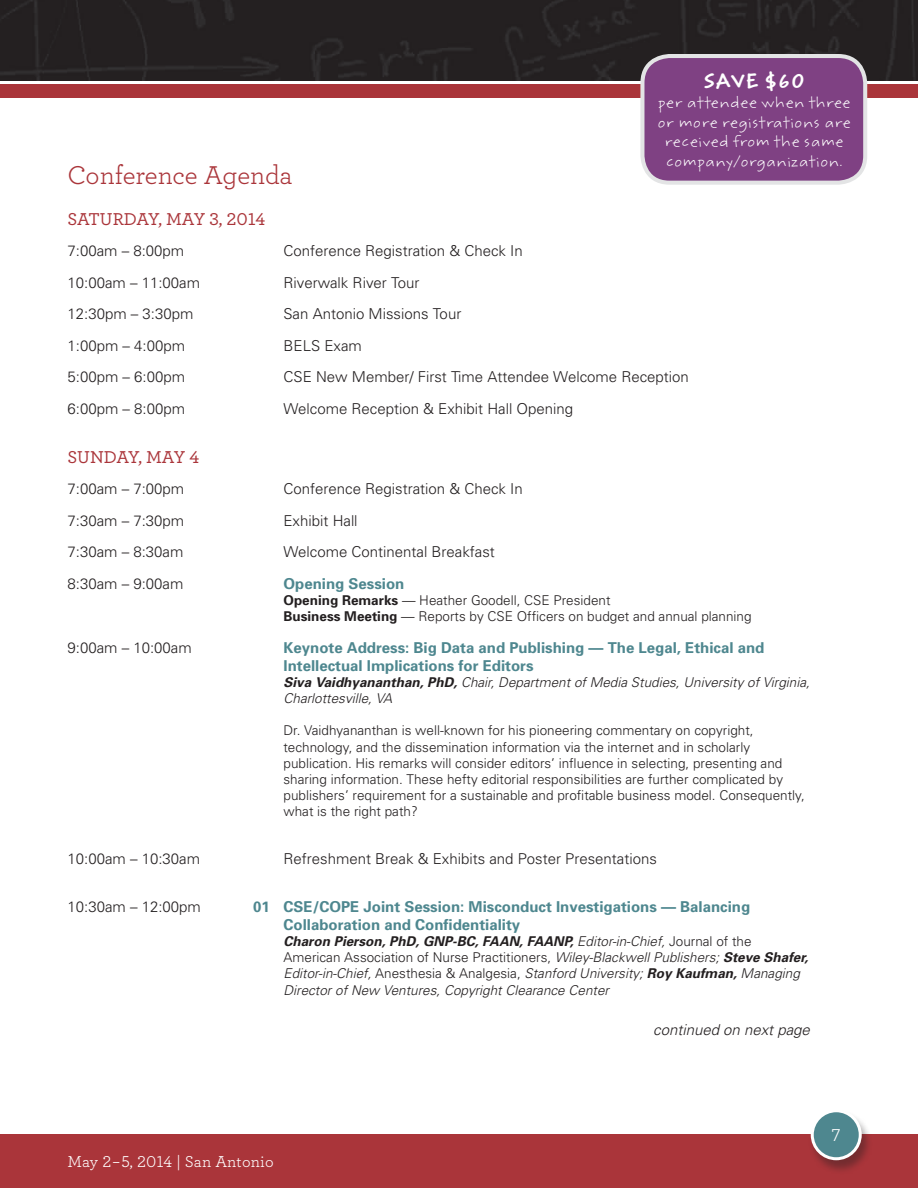
<style>
.page{position:relative;width:918px;height:1188px;background:#fff}
.page>*{position:absolute;margin:0;border:0;box-sizing:border-box;transform-origin:0 0}
.t1{font:27px "Archer Book LF";letter-spacing:-.01em;color:#aa353a}
.t2{font:700 21px "Weber Hand ITC Std";color:#fff}
.t3{font:18px "Archer Medium LF";color:#aa353a}
.t4{font:18px "Archer Book LF";color:#fff}
.t5{font:16.5px "Archer Book LF";letter-spacing:.01em;color:#fff}
.t6{font:300 15px "Univers";color:#231f20}
.t7{font:700 15px/18px "Univers";color:#4e878f}
.t8{font:15px/19.5px "Weber Hand ITC";color:#fff;text-align:center}
.t9{font:italic 300 15px "Univers";color:#231f20}
.t10{font:300 13.5px/16.2px "Univers";color:#231f20}
.t11{font:italic 300 13.5px/16.2px "Univers";color:#231f20}
.s1{font-weight:700}
.s2{font-style:normal}
</style>
<div class="page">
<div style="left:0;top:1134px;width:918px;height:54px;background:#aa353a"></div>
<img style="left:0;top:0;width:918px;height:81px">
<div style="left:808px;top:1110px;width:65px;height:65px;background:#231f20;opacity:.4"></div>
<div style="left:812px;top:1111px;width:48px;height:48px;background:#4e878f;border-radius:50%"></div>
<div style="left:811px;top:1109px;width:51px;height:51px;border:3px solid #fff;border-radius:50%"></div>
<div style="left:0;top:84px;width:918px;height:14px;background:#aa353a"></div>
<div style="left:642px;top:56px;width:223px;height:127px;background:#7f4183;border-radius:27px"></div>
<div style="left:640px;top:54px;width:227px;height:131px;border:4px solid #e3e4e5;border-radius:27px"></div>
<h1 class="t1" style="left:68px;top:158px;width:227px">Conference Agenda</h1>
<h2 class="t2" style="left:703px;top:67px;width:103px">SAVE $60</h2>
<p class="t8" style="left:658px;top:93px;width:195px">per attendee when three or more registrations are received from the same company/organization.</p>
<h3 class="t3" style="left:68px;top:208px;width:58px">SATURDA</h3>
<h3 class="t3" style="left:148px;top:208px;width:119px">Y, MAY 3, 2014</h3>
<p class="t6" style="left:68px;top:242px;width:118px">7:00am – 8:00pm</p>
<p class="t6" style="left:284px;top:242px;width:241px">Conference Registration &amp; Check In</p>
<p class="t6" style="left:68px;top:274px;width:134px">10:00am – 11:00am</p>
<p class="t6" style="left:284px;top:274px;width:138px">Riverwalk River Tour</p>
<p class="t6" style="left:68px;top:305px;width:127px">12:30pm – 3:30pm</p>
<p class="t6" style="left:284px;top:305px;width:179px">San Antonio Missions Tour</p>
<p class="t6" style="left:68px;top:337px;width:119px">1:00pm – 4:00pm</p>
<p class="t6" style="left:284px;top:337px;width:80px">BELS Exam</p>
<p class="t6" style="left:68px;top:368px;width:119px">5:00pm – 6:00pm</p>
<p class="t6" style="left:284px;top:368px;width:407px">CSE New Member/ First Time Attendee Welcome Reception</p>
<p class="t6" style="left:68px;top:400px;width:119px">6:00pm – 8:00pm</p>
<p class="t6" style="left:284px;top:400px;width:291px">Welcome Reception &amp; Exhibit Hall Opening</p>
<h3 class="t3" style="left:68px;top:445px;width:133px">SUNDAY, MAY 4</h3>
<p class="t6" style="left:68px;top:480px;width:118px">7:00am – 7:00pm</p>
<p class="t6" style="left:284px;top:480px;width:241px">Conference Registration &amp; Check In</p>
<p class="t6" style="left:68px;top:511px;width:118px">7:30am – 7:30pm</p>
<p class="t6" style="left:284px;top:511px;width:76px">Exhibit Hall</p>
<p class="t6" style="left:68px;top:543px;width:117px">7:30am – 8:30am</p>
<p class="t6" style="left:284px;top:543px;width:213px">Welcome Continental Breakfast</p>
<p class="t6" style="left:68px;top:574px;width:117px">8:30am – 9:00am</p>
<p class="t7" style="left:284px;top:574px;width:122px">Opening Session</p>
<p class="t10" style="left:284px;top:592px;width:470px"><span class="s1">Opening Remarks</span> — Heather Goodell, CSE President<br><span class="s1">Business Meeting</span> — Reports by CSE Officers on budget and annual planning</p>
<p class="t6" style="left:68px;top:638px;width:126px">9:00am – 10:00am</p>
<p class="t7" style="left:284px;top:638px;width:482px">Keynote Address: Big Data and Publishing — The Legal, Ethical and<br>Intellectual Implications for Editors</p>
<p class="t11" style="left:284px;top:674px;width:528px"><span class="s1">Siva Vaidhyananthan, PhD,</span> Chair, Department of Media Studies, University of Virginia,<br>Charlottesville, VA</p>
<p class="t10" style="left:284px;top:723px;width:523px">Dr. Vaidhyananthan is well-known for his pioneering commentary on copyright, technology, and the dissemination information via the internet and in scholarly publication. His remarks will consider editors’ influence in selecting, presenting and sharing information. These hefty editorial responsibilities are further complicated by publishers’ requirement for a sustainable and profitable business model. Consequently, what is the right path?</p>
<p class="t6" style="left:68px;top:850px;width:134px">10:00am – 10:30am</p>
<p class="t6" style="left:284px;top:850px;width:375px">Refreshment Break &amp; Exhibits and Poster Presentations</p>
<p class="t6" style="left:68px;top:897px;width:135px">10:30am – 12:00pm</p>
<p class="t7" style="left:284px;top:898px;width:468px;text-indent:-30px">01 CSE/COPE Joint Session: Misconduct Investigations — Balancing<br>Collaboration and Confidentiality</p>
<p class="t11" style="left:284px;top:933px;width:526px"><span class="s1">Charon Pierson, PhD, GNP-BC, FAA N, FAA NP,</span> Editor-in-Chief, <span class="s2">Journal of the American Association of Nurse Practitioners,</span> Wiley-Blackwell Publishers; <span class="s1">Steve Shafer, </span>Editor-in-Chief, <span class="s2">Anesthesia &amp; Analgesia,</span> Stanford University; <span class="s1">Roy Kaufman,</span> Managing Director of New Ventures, Copyright Clearance Center</p>
<p class="t5" style="left:68px;top:1151px;width:208px">May 2–5, 2014 | San Antonio</p>
<p class="t9" style="left:653px;top:1020px;width:158px">continued on next page</p>
<h3 class="t4" style="left:832px;top:1123px;width:10px">7</h3>
</div>
